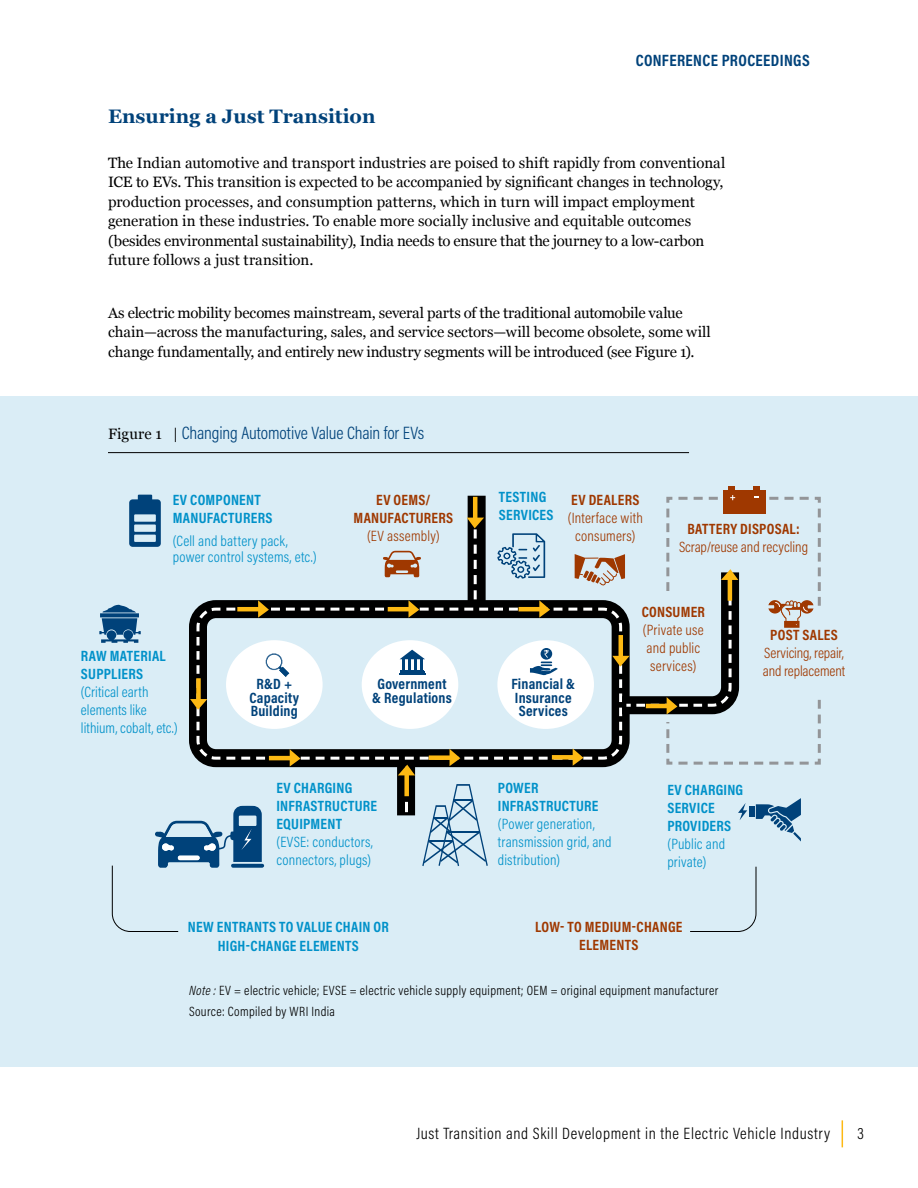
<style>
.page{position:relative;width:918px;height:1188px;background:#fff}
.page>*{position:absolute;margin:0;border:0;box-sizing:border-box;transform-origin:0 0}
.t1{font:700 19.5px "Georgia";color:#00427a}
.t2{font:300 18px "Acumin Pro Cond";letter-spacing:-.005em;color:#00427a}
.t3{font:300 16.5px "Acumin Pro Cond";letter-spacing:.04em;color:#000}
.t4{font:700 16.5px "Acumin Pro Cond";letter-spacing:.025em;color:#00427a}
.t5{font:15px/19.5px "Georgia";letter-spacing:-.005em;color:#000}
.t6{font:300 15px/18px "Acumin Pro Cond";letter-spacing:.01em;color:#0091c9}
.t7{font:700 15px/18px "Acumin Pro Cond";letter-spacing:.02em;color:#0091c9}
.t8{font:300 15px/18px "Acumin Pro Cond";letter-spacing:.01em;color:#9f3800}
.t9{font:700 15px/18px "Acumin Pro Cond";letter-spacing:.02em;color:#9f3800;text-align:center}
.t10{font:700 15px/13.5px "Acumin Pro Cond";letter-spacing:.015em;color:#00427a;text-align:center}
.t11{font:300 13.5px/21px "Acumin Pro Cond";letter-spacing:.025em;color:#000}
.s1{font-family:"Georgia";font-weight:400;font-size:15px;color:#000}
.s2{font-style:italic}
</style>
<div class="page">
<svg style="left:842px;top:1120px;width:1px;height:27px"></svg>
<div style="left:0;top:396px;width:918px;height:670px;background:#daedf6"></div>
<hr style="left:108px;top:452px;width:581px;height:1px;background:#000">
<div style="left:723px;top:490px;width:42px;height:23px;background:#9f3800"></div>
<div style="left:728px;top:486px;width:7px;height:14px;background:#9f3800"></div>
<div style="left:754px;top:486px;width:6px;height:14px;background:#9f3800"></div>
<svg style="left:99px;top:495px;width:722px;height:437px"></svg>
<div style="left:134px;top:535px;width:22px;height:7px;background:#daedf6"></div>
<div style="left:134px;top:525px;width:22px;height:7px;background:#daedf6"></div>
<div style="left:134px;top:514px;width:22px;height:8px;background:#daedf6"></div>
<p class="t4" style="left:636px;top:50px;width:176px">CONFERENCE PROCEEDINGS</p>
<h1 class="t1" style="left:108px;top:101px;width:269px">Ensuring a Just Transition</h1>
<p class="t5" style="left:108px;top:152px;width:619px">The Indian automotive and transport industries are poised to shift rapidly from conventional ICE to EVs. This transition is expected to be accompanied by significant changes in technology, production processes, and consumption patterns, which in turn will impact employment generation in these industries. To enable more socially inclusive and equitable outcomes (besides environmental sustainability), India needs to ensure that the journey to a low-carbon future follows a just transition.</p>
<p class="t5" style="left:108px;top:302px;width:604px">As electric mobility becomes mainstream, several parts of the traditional automobile value chain—across the manufacturing, sales, and service sectors—will become obsolete, some will change fundamentally, and entirely new industry segments will be introduced (see Figure 1).</p>
<p class="t2" style="left:108px;top:421px;width:318px"><span class="s1">Figure 1 |</span> Changing Automotive Value Chain for EVs</p>
<p class="t7" style="left:173px;top:490px;width:101px">EV COMPONENT<br>MANUFACTURERS</p>
<p class="t6" style="left:173px;top:532px;width:145px;line-height:16.5px">(Cell and battery pack, power control systems, etc.)</p>
<p class="t9" style="left:354px;top:490px;width:101px">EV OEMS/<br>MANUFACTURERS</p>
<p class="t8" style="left:367px;top:526px;width:74px">(EV assembly)</p>
<p class="t7" style="left:499px;top:488px;width:56px">TESTING<br>SERVICES</p>
<p class="t9" style="left:571px;top:490px;width:70px">EV DEALERS</p>
<p class="t8" style="left:568px;top:508px;width:77px;text-align:center">(Interface with consumers)</p>
<p class="t9" style="left:687px;top:520px;width:114px">BATTERY DISPOSAL:</p>
<p class="t8" style="left:679px;top:538px;width:131px">Scrap/reuse and recycling</p>
<p class="t7" style="left:81px;top:647px;width:86px">RAW MATERIAL<br>SUPPLIERS</p>
<p class="t6" style="left:81px;top:683px;width:98px">(Critical earth elements like lithium, cobalt, etc.)</p>
<p class="t10" style="left:249px;top:677px;width:51px">R&amp;D +<br>Capacity<br>Building</p>
<p class="t10" style="left:372px;top:677px;width:81px">Government &amp; Regulations</p>
<p class="t10" style="left:511px;top:677px;width:65px;text-align:left">Financial &amp;<br>Insurance<br>Services</p>
<p class="t7" style="left:276px;top:779px;width:102px">EV CHARGING<br>INFRASTRUCTURE<br>EQUIPMENT</p>
<p class="t6" style="left:276px;top:833px;width:98px">(EVSE: conductors, connectors, plugs)</p>
<p class="t7" style="left:498px;top:779px;width:102px">POWER<br>INFRASTRUCTURE</p>
<p class="t6" style="left:498px;top:815px;width:115px">(Power generation, transmission grid, and distribution)</p>
<p class="t9" style="left:642px;top:602px;width:65px">CONSUMER</p>
<p class="t8" style="left:643px;top:620px;width:62px">(Private use and public services)</p>
<p class="t7" style="left:667px;top:781px;width:77px">EV CHARGING<br>SERVICE<br>PROVIDERS</p>
<p class="t6" style="left:667px;top:835px;width:59px">(Public and private)</p>
<p class="t7" style="left:188px;top:916px;width:203px;line-height:19.5px;text-align:center">NEW ENTRANTS TO VALUE CHAIN OR<br>HIGH-CHANGE ELEMENTS</p>
<p class="t9" style="left:535px;top:917px;width:149px">LOW- TO MEDIUM-CHANGE<br>ELEMENTS</p>
<p class="t11" style="left:189px;top:980px;width:531px"><span class="s2">Note :</span> EV = electric vehicle; EVSE = electric vehicle supply equipment; OEM = original equipment manufacturer<br>Source: Compiled by WRI India</p>
<p class="t9" style="left:770px;top:626px;width:69px">POST SALES</p>
<p class="t8" style="left:763px;top:644px;width:84px">Servicing, repair, and replacement</p>
<p class="t3" style="left:416px;top:1122px;width:415px">Just Transition and Skill Development in the Electric Vehicle Industry</p>
<p class="t3" style="left:858px;top:1122px;width:8px">3</p>
</div>
